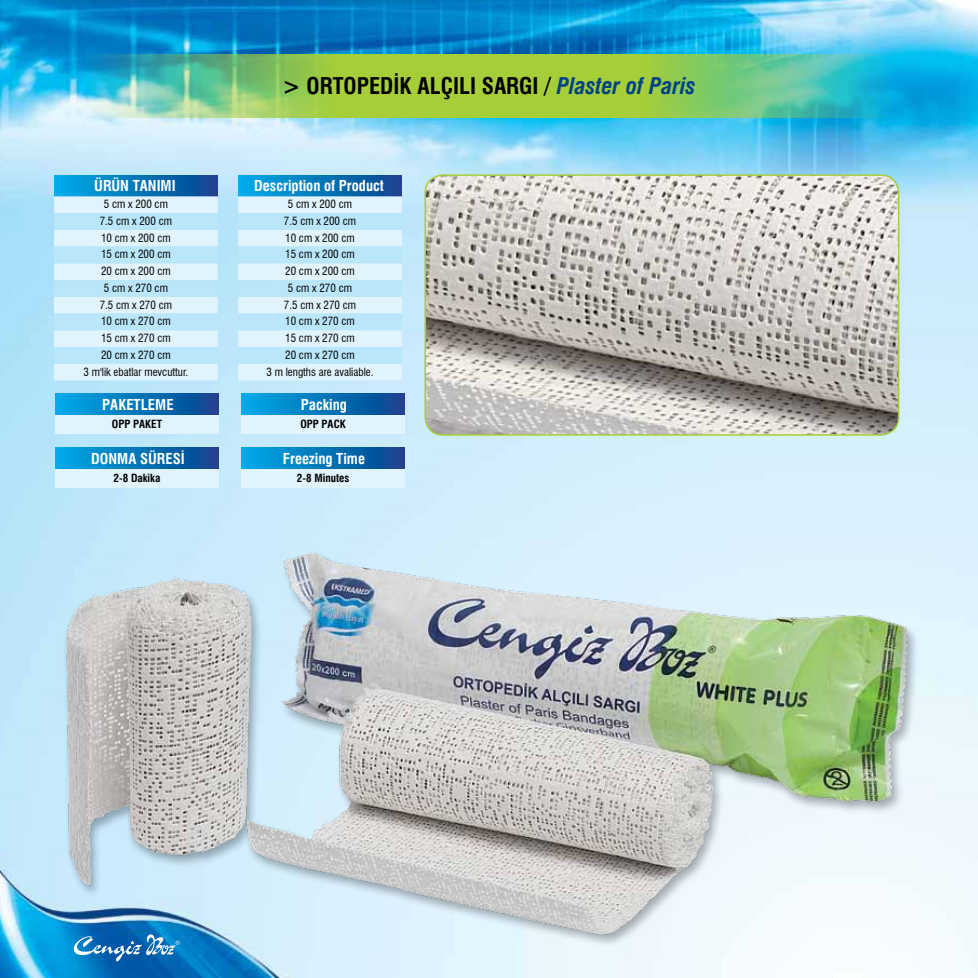
<style>
.page{position:relative;width:978px;height:978px;background:#fff}
.page>*{position:absolute;margin:0;border:0;box-sizing:border-box;transform-origin:0 0}
.t1{font:700 condensed 22.5px "Swiss 721 BT";color:#000}
.t2{font:700 condensed 14.7px "Swiss 721 BT";color:#fff}
.t3{font:condensed 11.1px/16.8px "Swiss 721 BT";color:#000;text-align:center}
.t4{font:700 condensed 11.1px "Swiss 721 BT";color:#000}
.s1{font-style:italic;color:#014386}
</style>
<div class="page">
<img style="left:0;top:0;width:978px;height:978px">
<svg style="left:74px;top:948px;width:106px;height:15px;background:#3484c1"></svg>
<svg style="left:492px;top:54px;width:434px;height:64px;background:#71c578"></svg>
<img style="left:54px;top:54px;width:438px;height:64px">
<svg style="left:54px;top:175px;width:164px;height:21px;background:#0377ba"></svg>
<svg style="left:54px;top:196px;width:164px;height:184px;background:#cdedfb"></svg>
<svg style="left:238px;top:175px;width:164px;height:21px;background:#0377ba"></svg>
<svg style="left:238px;top:196px;width:164px;height:184px;background:#cdedfb"></svg>
<svg style="left:55px;top:394px;width:164px;height:21px;background:#0376b9"></svg>
<div style="left:55px;top:415px;width:164px;height:18px;background:#e1f4fd"></div>
<svg style="left:55px;top:448px;width:164px;height:21px;background:#0376b9"></svg>
<div style="left:55px;top:469px;width:164px;height:18px;background:#e1f4fd"></div>
<svg style="left:241px;top:394px;width:164px;height:21px;background:#0376b9"></svg>
<div style="left:241px;top:415px;width:164px;height:18px;background:#e1f4fd"></div>
<svg style="left:241px;top:448px;width:164px;height:21px;background:#0376b9"></svg>
<div style="left:241px;top:469px;width:164px;height:18px;background:#e1f4fd"></div>
<img style="left:51px;top:514px;width:864px;height:431px">
<img style="left:425px;top:175px;width:474px;height:260px">
<div style="left:424px;top:174px;width:475px;height:262px;border:2px solid #a6ce39;border-radius:18px"></div>
<h2 class="t2" style="left:94px;top:177px;width:83px">ÜRÜN TANIMI</h2>
<p class="t3" style="left:84px;top:196px;width:106px">5 cm x 200 cm<br>7.5 cm x 200 cm<br>10 cm x 200 cm<br>15 cm x 200 cm<br>20 cm x 200 cm<br>5 cm x 270 cm<br>7.5 cm x 270 cm<br>10 cm x 270 cm<br>15 cm x 270 cm<br>20 cm x 270 cm<br>3 m'lik ebatlar mevcuttur.</p>
<h2 class="t2" style="left:102px;top:396px;width:73px">PAKETLEME</h2>
<p class="t4" style="left:112px;top:418px;width:52px">OPP PAKET</p>
<h2 class="t2" style="left:91px;top:450px;width:95px">DONMA SÜRESİ</h2>
<p class="t4" style="left:114px;top:472px;width:48px">2-8 Dakika</p>
<h1 class="t1" style="left:282px;top:72px;width:415px">&gt; ORTOPEDİK ALÇILI SARGI / <span class="s1">Plaster of Paris</span></h1>
<h2 class="t2" style="left:254px;top:177px;width:131px">Description of Product</h2>
<p class="t3" style="left:267px;top:196px;width:108px">5 cm x 200 cm<br>7.5 cm x 200 cm<br>10 cm x 200 cm<br>15 cm x 200 cm<br>20 cm x 200 cm<br>5 cm x 270 cm<br>7.5 cm x 270 cm<br>10 cm x 270 cm<br>15 cm x 270 cm<br>20 cm x 270 cm<br>3 m lengths are avaliable.</p>
<h2 class="t2" style="left:301px;top:396px;width:48px">Packing</h2>
<p class="t4" style="left:300px;top:418px;width:47px">OPP PACK</p>
<h2 class="t2" style="left:283px;top:450px;width:84px">Freezing Time</h2>
<p class="t4" style="left:297px;top:472px;width:54px">2-8 Minutes</p>
</div>
